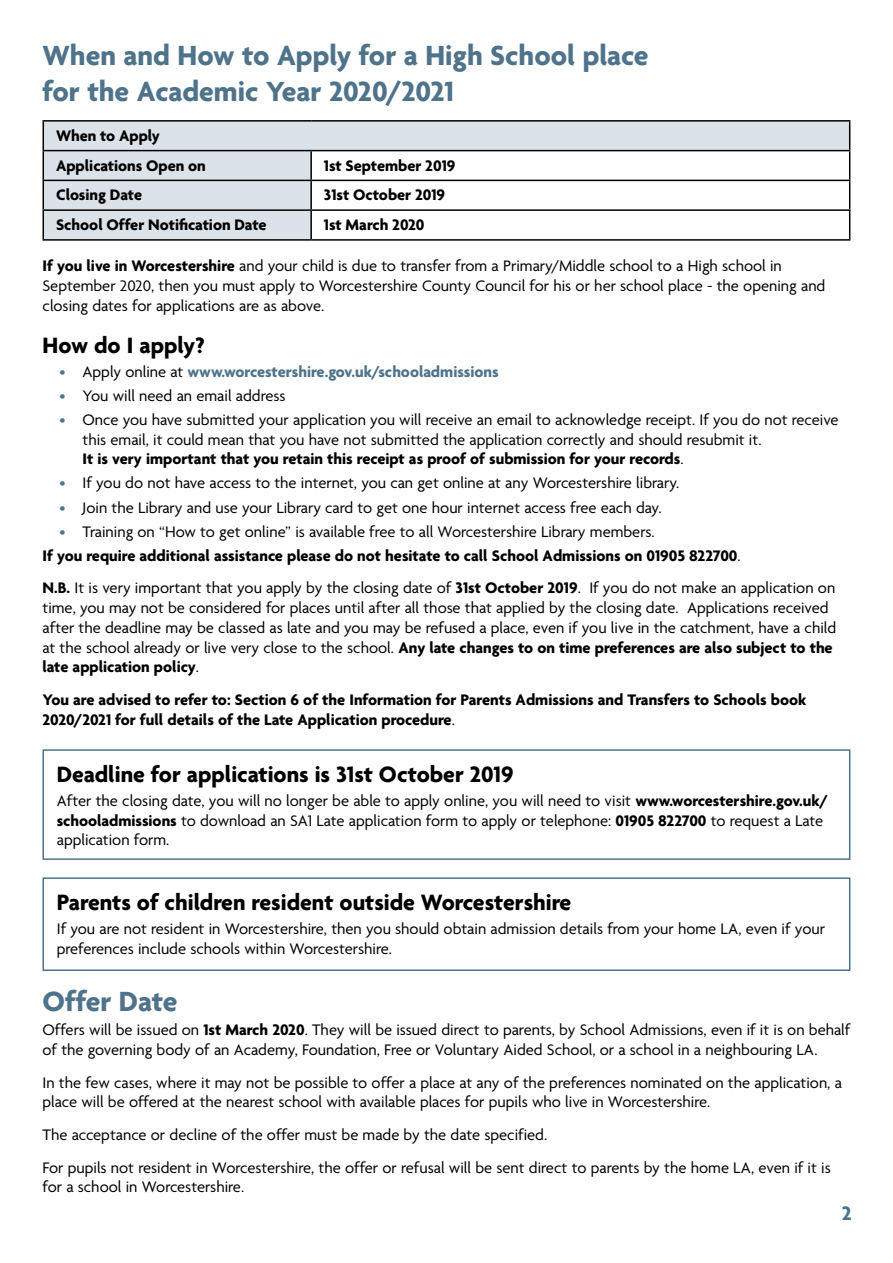
<style>
.page{position:relative;width:893px;height:1263px;background:#fff}
.page>*{position:absolute;margin:0;border:0;box-sizing:border-box;transform-origin:0 0}
.t1{font:700 30px/36px "Agenda";color:#4e738a}
.t2{font:700 24px "Agenda";color:#000}
.t3{font:700 21px "Agenda";color:#4e738a}
.t4{font:16.5px/19.8px "Agenda";color:#000}
.t5{font:700 16.5px/29.7px "Agenda";color:#000}
.t6{font:700 16.5px "Agenda";color:#4e738a}
.s1{font-weight:700}
.s2{font-weight:400}
.s3{font-weight:400;color:#000}
.s4{color:#4e738a}
.s5{font-weight:400;color:#4e738a}
</style>
<div class="page">
<svg style="left:44px;top:122px;width:805px;height:117px;fill:#dce3e8"></svg>
<hr style="left:43px;top:120px;width:268px;height:2px;background:#000">
<hr style="left:311px;top:120px;width:539px;height:2px;background:#000">
<hr style="left:43px;top:150px;width:268px;height:1px;background:#000">
<hr style="left:311px;top:150px;width:539px;height:1px;background:#000">
<hr style="left:310px;top:151px;width:2px;height:29px;background:#000">
<hr style="left:43px;top:180px;width:268px;height:1px;background:#000">
<hr style="left:311px;top:180px;width:539px;height:1px;background:#000">
<hr style="left:310px;top:181px;width:2px;height:28px;background:#000">
<hr style="left:43px;top:209px;width:268px;height:2px;background:#000">
<svg style="left:43px;top:122px;width:1px;height:117px"></svg>
<hr style="left:311px;top:209px;width:539px;height:2px;background:#000">
<hr style="left:310px;top:211px;width:2px;height:28px;background:#000">
<svg style="left:849px;top:122px;width:1px;height:117px"></svg>
<hr style="left:43px;top:239px;width:268px;height:2px;background:#000">
<hr style="left:311px;top:239px;width:539px;height:2px;background:#000">
<div style="left:43px;top:749px;width:807px;height:111px;border:2px solid #4e738a"></div>
<div style="left:43px;top:877px;width:807px;height:94px;border:2px solid #4e738a"></div>
<h1 class="t1" style="left:43px;top:37px;width:607px">When and How to Apply for a High School place for the Academic Year 2020/2021</h1>
<p class="t5" style="left:56px;top:120px;width:151px">When to Apply<br>Applications Open on</p>
<p class="t5" style="left:324px;top:150px;width:133px">1st September 2019</p>
<p class="t5" style="left:56px;top:180px;width:88px">Closing Date</p>
<p class="t5" style="left:324px;top:180px;width:123px">31st October 2019</p>
<p class="t5" style="left:56px;top:210px;width:212px">School Offer Notification Date</p>
<p class="t5" style="left:324px;top:210px;width:102px">1st March 2020</p>
<p class="t4" style="left:43px;top:256px;width:784px"><span class="s1">If you live in Worcestershire</span> and your child is due to transfer from a Primary/Middle school to a High school in<br>September 2020, then you must apply to Worcestershire County Council for his or her school place - the opening and closing dates for applications are as above.</p>
<h2 class="t2" style="left:43px;top:330px;width:164px">How do I apply?</h2>
<p class="t6" style="left:60px;top:361px;width:441px"><span class="s2">•</span> <span class="s3">Apply online at</span> www.worcestershire.gov.uk/schooladmissions</p>
<p class="t4" style="left:60px;top:385px;width:227px"><span class="s4">•</span> You will need an email address</p>
<p class="t4" style="left:83px;top:409px;width:758px;text-indent:-23px"><span class="s4">•</span> Once you have submitted your application you will receive an email to acknowledge receipt. If you do not receive this email, it could mean that you have not submitted the application correctly and should resubmit it.<br><span class="s1">It is very important that you retain this receipt as proof of submission for your records</span>.</p>
<p class="t4" style="left:60px;top:473px;width:621px"><span class="s4">•</span> If you do not have access to the internet, you can get online at any Worcestershire library.</p>
<p class="t4" style="left:60px;top:497px;width:603px"><span class="s4">•</span> Join the Library and use your Library card to get one hour internet access free each day.</p>
<p class="t5" style="left:43px;top:519px;width:700px;line-height:24px;text-indent:17px"><span class="s5">•</span> <span class="s2">Training on “How to get online” is available free to all Worcestershire Library members.<br></span>If you require additional assistance please do not hesitate to call School Admissions on 01905 822700<span class="s2">.</span></p>
<p class="t4" style="left:43px;top:578px;width:795px"><span class="s1">N.B.</span> It is very important that you apply by the closing date of <span class="s1">31st October 2019</span>. If you do not make an application on time, you may not be considered for places until after all those that applied by the closing date. Applications received after the deadline may be classed as late and you may be refused a place, even if you live in the catchment, have a child at the school already or live very close to the school. <span class="s1">Any late changes to on time preferences are also subject to the late application policy</span>.</p>
<p class="t5" style="left:43px;top:689px;width:765px;line-height:19.8px">You are advised to refer to: Section 6 of the Information for Parents Admissions and Transfers to Schools book<br>2020/2021 for full details of the Late Application procedure<span class="s2">.</span></p>
<h2 class="t2" style="left:57px;top:759px;width:458px">Deadline for applications is 31st October 2019</h2>
<p class="t4" style="left:57px;top:790px;width:773px">After the closing date, you will no longer be able to apply online, you will need to visit <span class="s1">www.worcestershire.gov.uk/ schooladmissions</span> to download an SA1 Late application form to apply or telephone: <span class="s1">01905 822700</span> to request a Late application form.</p>
<h2 class="t2" style="left:57px;top:887px;width:516px">Parents of children resident outside Worcestershire</h2>
<p class="t4" style="left:57px;top:918px;width:770px">If you are not resident in Worcestershire, then you should obtain admission details from your home LA, even if your preferences include schools within Worcestershire.</p>
<h1 class="t1" style="left:43px;top:983px;width:136px">Offer Date</h1>
<p class="t4" style="left:43px;top:1020px;width:809px">Offers will be issued on <span class="s1">1st March 2020</span>. They will be issued direct to parents, by School Admissions, even if it is on behalf of the governing body of an Academy, Foundation, Free or Voluntary Aided School, or a school in a neighbouring LA.</p>
<p class="t4" style="left:43px;top:1072px;width:801px">In the few cases, where it may not be possible to offer a place at any of the preferences nominated on the application, a place will be offered at the nearest school with available places for pupils who live in Worcestershire.</p>
<p class="t4" style="left:43px;top:1118px;width:790px;line-height:32.5px">The acceptance or decline of the offer must be made by the date specified.<br>For pupils not resident in Worcestershire, the offer or refusal will be sent direct to parents by the home LA, even if it is</p>
<p class="t4" style="left:43px;top:1177px;width:203px">for a school in Worcestershire.</p>
<p class="t3" style="left:842px;top:1201px;width:11px">2</p>
</div>
